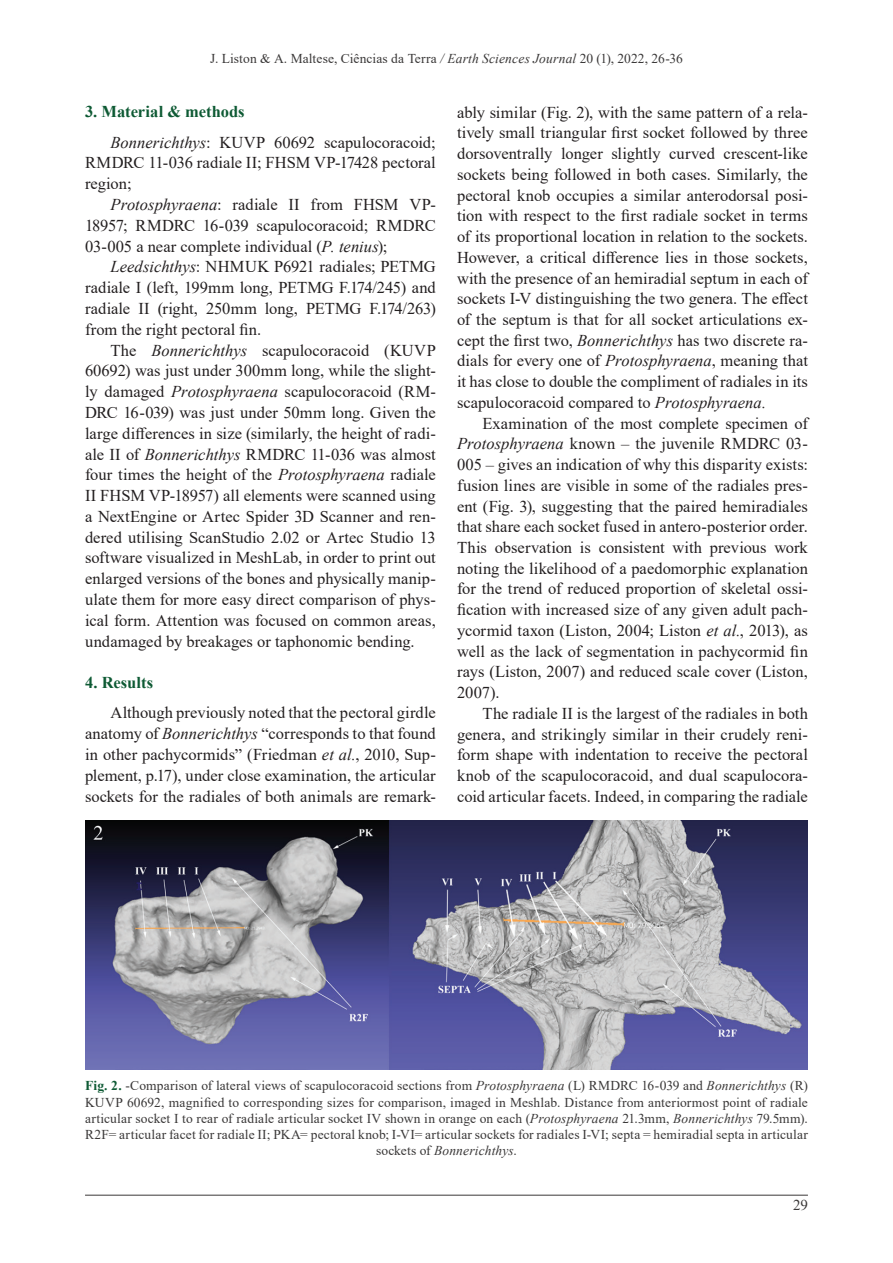
<style>
.page{position:relative;width:893px;height:1263px;background:#fff}
.page>*{position:absolute;margin:0;border:0;box-sizing:border-box;transform-origin:0 0}
.t1{font:16.5px/20.7px "Times New Roman";color:#231f20;text-align:justify}
.t2{font:700 16.5px "Times New Roman";letter-spacing:.005em;color:#0e5a34}
.t3{font:15px "Times New Roman";color:#3a3838}
.t4{font:13.5px/16.2px "Times New Roman";letter-spacing:.01em;color:#3a3838;text-align:center}
.s1{font-style:italic}
.s2{font-weight:700;color:#0e5a34}
</style>
<div class="page">
<hr style="left:85px;top:1195px;width:723px;height:1px;background:#3a3838">
<img style="left:85px;top:820px;width:723px;height:250px">
<p class="t4" style="left:210px;top:49px;width:474px">J. Liston &amp; A. Maltese, Ciências da Terra <span class="s1">/ Earth Sciences Journal</span> 20 (1), 2022, 26-36</p>
<p class="t1" style="left:111px;top:96px;width:327px;line-height:30.2px;text-indent:-26px"><span class="s2">3. Material &amp; methods<br></span><span class="s1">Bonnerichthys</span>: KUVP 60692 scapulocoracoid;</p>
<p class="t1" style="left:85px;top:152px;width:352px">RMDRC 11-036 radiale II; FHSM VP-17428 pectoral region;</p>
<p class="t1" style="left:85px;top:194px;width:352px;text-indent:26px"><span class="s1">Protosphyraena</span>: radiale II from FHSM VP-18957; RMDRC 16-039 scapulocoracoid; RMDRC 03-005 a near complete individual (<span class="s1">P. tenius</span>);</p>
<p class="t1" style="left:85px;top:256px;width:352px;text-indent:26px"><span class="s1">Leedsichthys</span>: NHMUK P6921 radiales; PETMG radiale I (left, 199mm long, PETMG F.174/245) and radiale II (right, 250mm long, PETMG F.174/263) from the right pectoral fin.</p>
<p class="t1" style="left:85px;top:339px;width:352px;text-indent:26px">The <span class="s1">Bonnerichthys</span> scapulocoracoid (KUVP 60692) was just under 300mm long, while the slight&shy;ly damaged <span class="s1">Protosphyraena</span> scapulocoracoid (RM-DRC 16-039) was just under 50mm long. Given the large differences in size (similarly, the height of radi&shy;ale II of <span class="s1">Bonnerichthys</span> RMDRC 11-036 was almost four times the height of the <span class="s1">Protosphyraena</span> radiale II FHSM VP-18957) all elements were scanned using a NextEngine or Artec Spider 3D Scanner and ren&shy;dered utilising ScanStudio 2.02 or Artec Studio 13 software visualized in MeshLab, in order to print out enlarged versions of the bones and physically manip&shy;ulate them for more easy direct comparison of phys&shy;ical form. Attention was focused on common areas, undamaged by breakages or taphonomic bending.</p>
<p class="t2" style="left:85px;top:671px;width:70px">4. Results</p>
<p class="t1" style="left:85px;top:702px;width:352px;text-indent:26px">Although previously noted that the pectoral girdle anatomy of <span class="s1">Bonnerichthys</span> “corresponds to that found in other pachycormids” (Friedman <span class="s1">et al.</span>, 2010, Sup&shy;plement, p.17), under close examination, the articular sockets for the radiales of both animals are remark-</p>
<p class="t1" style="left:457px;top:101px;width:352px">ably similar (Fig. 2), with the same pattern of a rela&shy;tively small triangular first socket followed by three dorsoventrally longer slightly curved crescent-like sockets being followed in both cases. Similarly, the pectoral knob occupies a similar anterodorsal posi&shy;tion with respect to the first radiale socket in terms of its proportional location in relation to the sockets.<br>However, a critical difference lies in those sockets, with the presence of an hemiradial septum in each of sockets I-V distinguishing the two genera. The effect of the septum is that for all socket articulations ex&shy;cept the first two, <span class="s1">Bonnerichthys</span> has two discrete ra&shy;dials for every one of <span class="s1">Protosphyraena</span>, meaning that it has close to double the compliment of radiales in its scapulocoracoid compared to <span class="s1">Protosphyraena.</span></p>
<p class="t1" style="left:457px;top:412px;width:352px;text-indent:26px">Examination of the most complete specimen of <span class="s1">Protosphyraena</span> known – the juvenile RMDRC 03- 005 – gives an indication of why this disparity exists: fusion lines are visible in some of the radiales pres&shy;ent (Fig. 3), suggesting that the paired hemiradiales that share each socket fused in antero-posterior order.<br>This observation is consistent with previous work noting the likelihood of a paedomorphic explanation for the trend of reduced proportion of skeletal ossi&shy;fication with increased size of any given adult pach&shy;ycormid taxon (Liston, 2004; Liston <span class="s1">et al.</span>, 2013), as well as the lack of segmentation in pachycormid fin rays (Liston, 2007) and reduced scale cover (Liston, 2007).</p>
<p class="t1" style="left:457px;top:702px;width:352px;text-indent:26px">The radiale II is the largest of the radiales in both genera, and strikingly similar in their crudely reni&shy;form shape with indentation to receive the pectoral knob of the scapulocoracoid, and dual scapulocora&shy;coid articular facets. Indeed, in comparing the radiale</p>
<p class="t4" style="left:85px;top:1077px;width:724px"><span class="s2">Fig. 2.</span> -Comparison of lateral views of scapulocoracoid sections from <span class="s1">Protosphyraena</span> (L) RMDRC 16-039 and <span class="s1">Bonnerichthys</span> (R)<br>KUVP 60692, magnified to corresponding sizes for comparison, imaged in Meshlab. Distance from anteriormost point of radiale articular socket I to rear of radiale articular socket IV shown in orange on each (<span class="s1">Protosphyraena</span> 21.3mm, <span class="s1">Bonnerichthys</span> 79.5mm).<br>R2F= articular facet for radiale II; PKA= pectoral knob; I-VI= articular sockets for radiales I-VI; septa = hemiradial septa in articular sockets of <span class="s1">Bonnerichthys</span>.</p>
<p class="t3" style="left:793px;top:1194px;width:16px">29</p>
</div>
